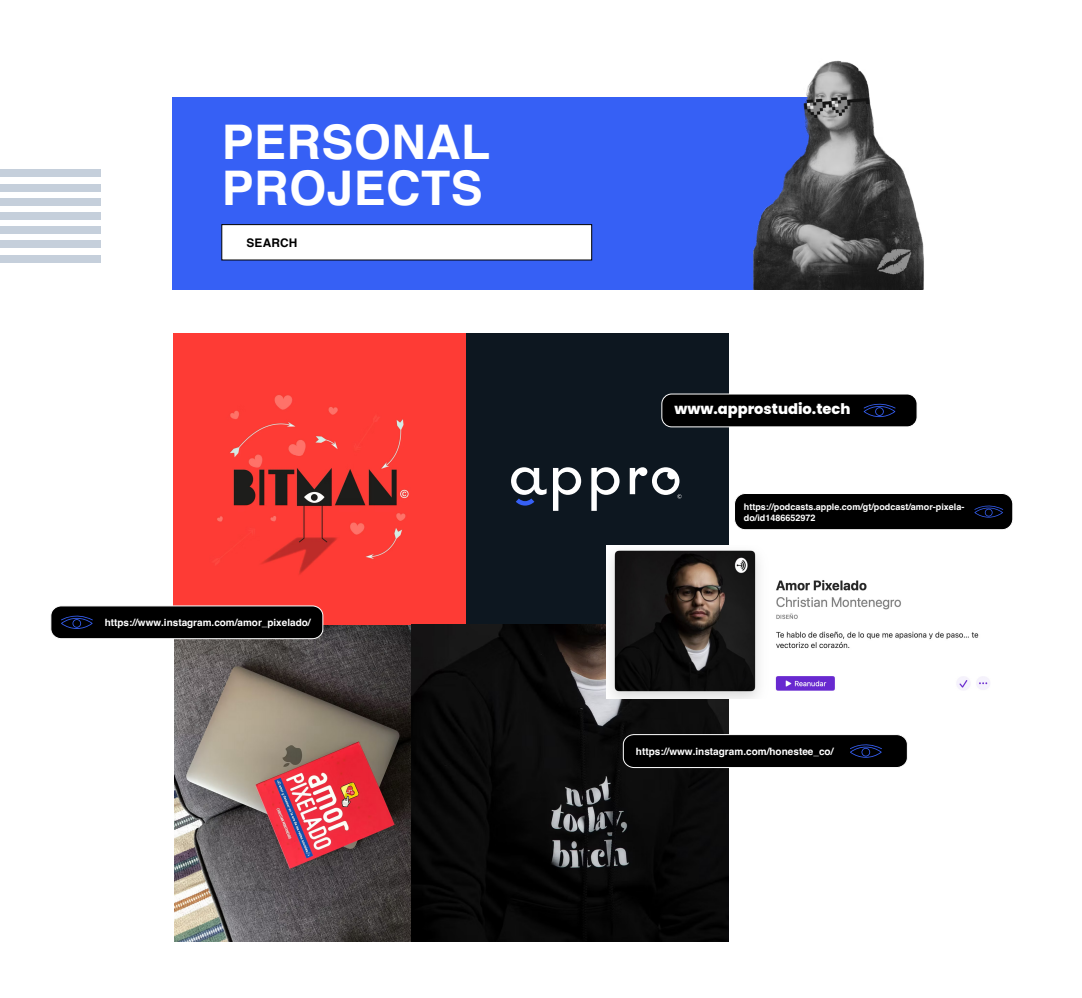
<style>
.page{position:relative;width:1082px;height:998px;background:#fff}
.page>*{position:absolute;margin:0;border:0;box-sizing:border-box;transform-origin:0 0}
.t1{font:700 47.78px/46.8px "Helvetica";letter-spacing:.01em;color:#fff}
.t2{font:800 14.7px "Poppins";color:#fff}
.t3{font:700 11.85px "Helvetica";letter-spacing:.01em;color:#000}
.t4{font:700 9.98px "Helvetica";color:#fff}
.t5{font:700 9px/10.8px "Helvetica";color:#fff}
</style>
<div class="page">
<div style="left:172px;top:97px;width:696px;height:192px;background:#3660f5"></div>
<div style="left:222px;top:224px;width:370px;height:36px;background:#fff;border:1px solid #000"></div>
<div style="left:1px;top:170px;width:100px;height:7px;background:#c5cfdb"></div>
<div style="left:1px;top:184px;width:100px;height:7px;background:#c5cfdb"></div>
<div style="left:1px;top:198px;width:100px;height:7px;background:#c5cfdb"></div>
<div style="left:1px;top:212px;width:100px;height:8px;background:#c5cfdb"></div>
<div style="left:1px;top:226px;width:100px;height:8px;background:#c5cfdb"></div>
<div style="left:1px;top:241px;width:100px;height:7px;background:#c5cfdb"></div>
<div style="left:1px;top:255px;width:100px;height:7px;background:#c5cfdb"></div>
<img style="left:753px;top:60px;width:171px;height:229px">
<img style="left:174px;top:333px;width:292px;height:291px">
<div style="left:466px;top:333px;width:262px;height:292px;background:#0d1720"></div>
<svg style="left:553px;top:467px;width:28px;height:44px"></svg>
<svg style="left:591px;top:467px;width:28px;height:44px"></svg>
<svg style="left:511px;top:467px;width:35px;height:38px"></svg>
<svg style="left:629px;top:467px;width:52px;height:31px"></svg>
<div style="left:662px;top:394px;width:255px;height:33px;background:#000;border-radius:10px"></div>
<div style="left:661px;top:394px;width:256px;height:33px;border:1px solid #fff;border-radius:10px"></div>
<svg style="left:863px;top:403px;width:32px;height:15px"></svg>
<img style="left:174px;top:624px;width:554px;height:317px">
<img style="left:606px;top:545px;width:384px;height:154px">
<div style="left:51px;top:606px;width:272px;height:32px;background:#000;border-radius:10px"></div>
<div style="left:51px;top:605px;width:272px;height:34px;border:1px solid #fff;border-radius:10px"></div>
<svg style="left:61px;top:615px;width:32px;height:14px"></svg>
<div style="left:734px;top:493px;width:278px;height:36px;background:#000;border-radius:11px"></div>
<div style="left:734px;top:493px;width:279px;height:37px;border:1px solid #fff;border-radius:11px"></div>
<svg style="left:974px;top:505px;width:29px;height:13px"></svg>
<div style="left:623px;top:734px;width:284px;height:33px;background:#000;border-radius:10px"></div>
<div style="left:623px;top:734px;width:284px;height:33px;border:1px solid #fff;border-radius:10px"></div>
<svg style="left:850px;top:744px;width:32px;height:14px"></svg>
<h1 class="t1" style="left:222px;top:124px;width:270px">PERSONAL<br>PROJECTS</h1>
<p class="t3" style="left:247px;top:236px;width:52px">SEARCH</p>
<p class="t4" style="left:105px;top:616px;width:207px">https://www.instagram.com/amor_pixelado/</p>
<h2 class="t2" style="left:674px;top:401px;width:178px">www.approstudio.tech</h2>
<p class="t5" style="left:744px;top:502px;width:222px">https://podcasts.apple.com/gt/podcast/amor-pixela&shy;do/id1486652972</p>
<p class="t4" style="left:636px;top:745px;width:199px">https://www.instagram.com/honestee_co/</p>
</div>
